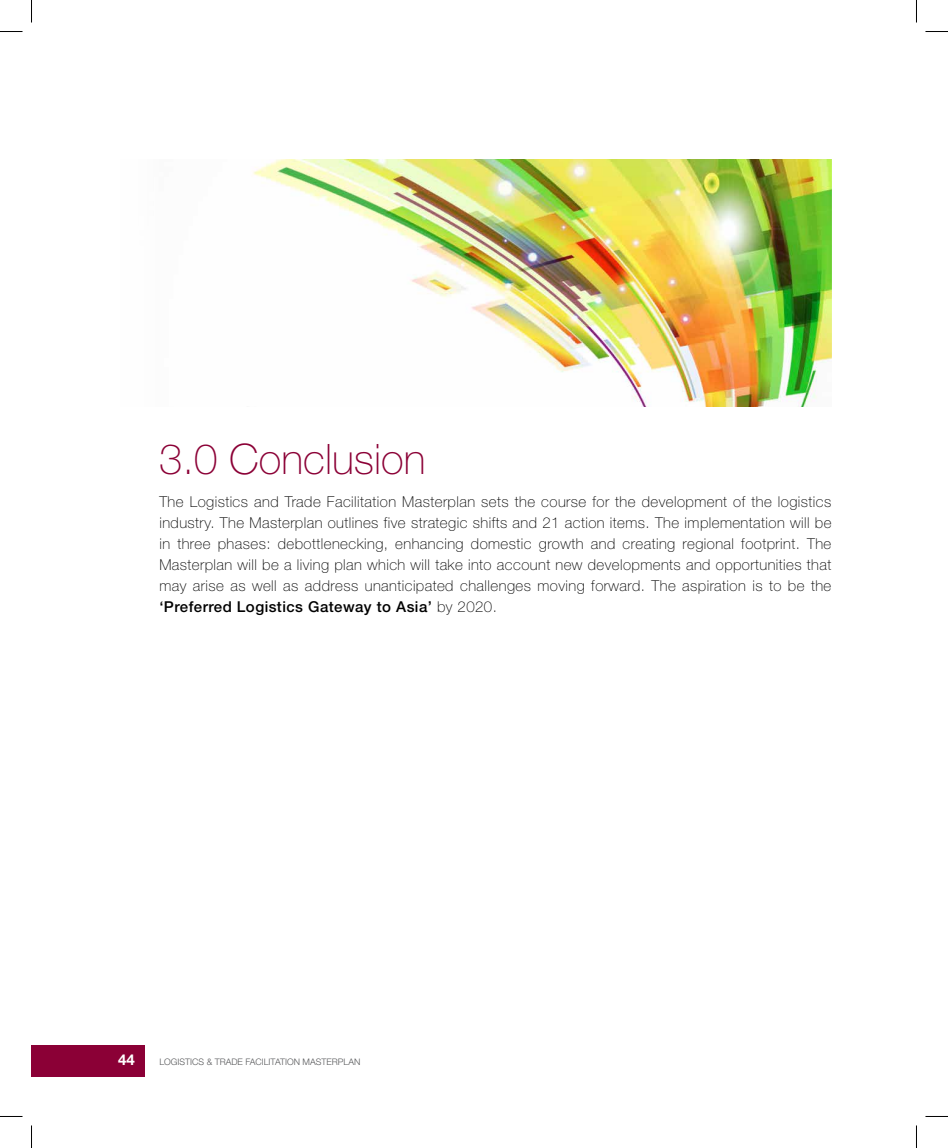
<style>
.page{position:relative;width:948px;height:1148px;background:#fff}
.page>*{position:absolute;margin:0;border:0;box-sizing:border-box;transform-origin:0 0}
.t1{font:100 42px "Helvetica Neue LT Std";color:#8b0036}
.t2{font:100 15px/21px "Helvetica Neue LT Std";letter-spacing:.03em;color:#000;text-align:justify}
.t3{font:700 15px "Helvetica Neue LT Std";color:#fff}
.t4{font:300 9px "Helvetica Neue LT Std";color:#58595b}
.s1{font-weight:500}
</style>
<div class="page">
<div style="left:32px;top:1045px;width:112px;height:31px;background:#8b0036"></div>
<img style="left:253px;top:159px;width:578px;height:247px">
<svg style="left:0;top:31px;width:22px;height:1px"></svg>
<svg style="left:925px;top:31px;width:22px;height:1px"></svg>
<svg style="left:31px;top:0;width:1px;height:23px"></svg>
<svg style="left:31px;top:1125px;width:1px;height:22px"></svg>
<svg style="left:916px;top:0;width:1px;height:23px"></svg>
<svg style="left:916px;top:1125px;width:1px;height:22px"></svg>
<h1 class="t1" style="left:159px;top:435px;width:268px">3.0 Conclusion</h1>
<p class="t2" style="left:159px;top:491px;width:673px">The Logistics and Trade Facilitation Masterplan sets the course for the development of the logistics industry. The Masterplan outlines five strategic shifts and 21 action items. The implementation will be in three phases: debottlenecking, enhancing domestic growth and creating regional footprint. The Masterplan will be a living plan which will take into account new developments and opportunities that may arise as well as address unanticipated challenges moving forward. The aspiration is to be the <span class="s1">‘Preferred Logistics Gateway to Asia’</span> by 2020.</p>
<p class="t3" style="left:118px;top:1050px;width:18px">44</p>
<p class="t4" style="left:159px;top:1055px;width:202px">LOGISTICS &amp; TRADE FACILITATION MASTERPLAN</p>
</div>
